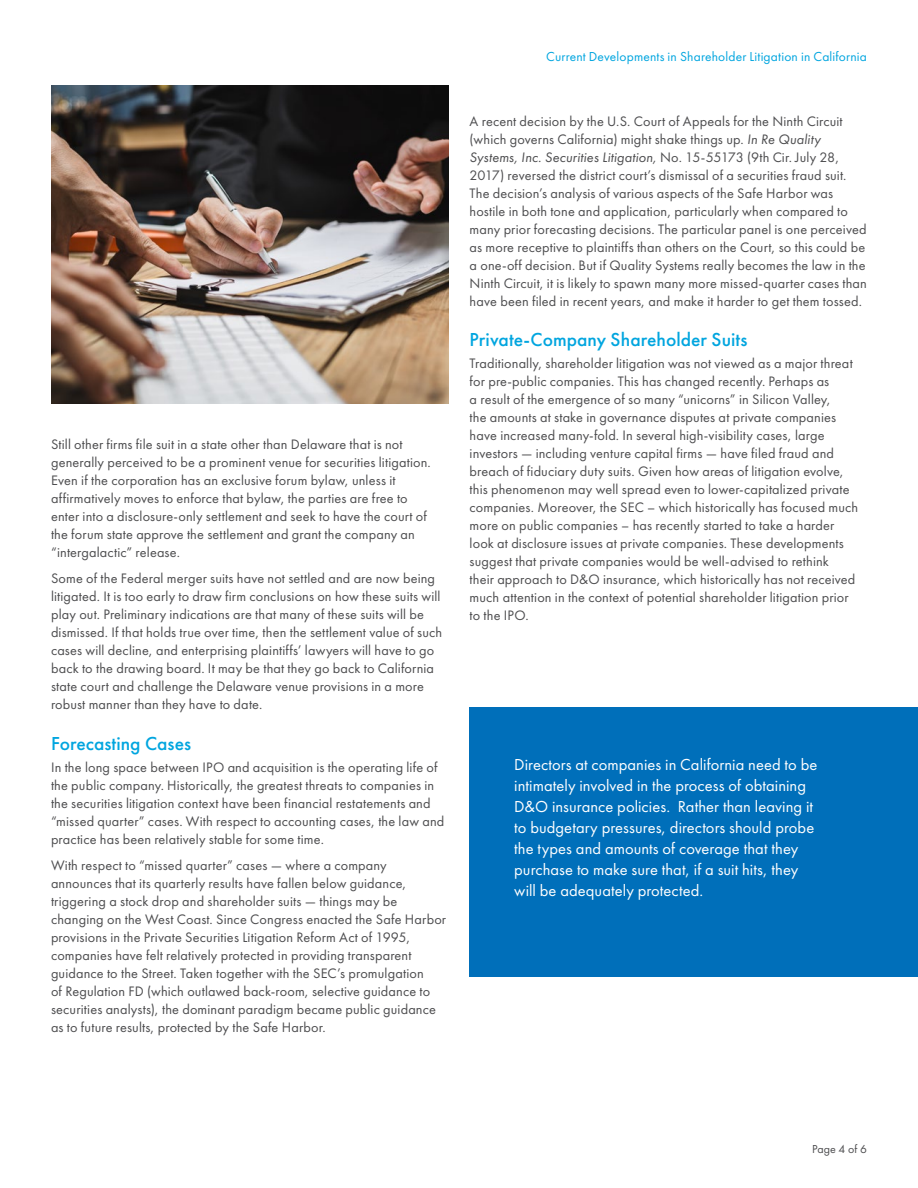
<style>
.page{position:relative;width:918px;height:1188px;background:#fff}
.page>*{position:absolute;margin:0;border:0;box-sizing:border-box;transform-origin:0 0}
.t1{font:500 19.5px "Futura PT";color:#00a5df}
.t2{font:16.5px/21px "Futura PT";letter-spacing:.005em;color:#fff}
.t3{font:14.25px/18px "Futura PT";letter-spacing:.01em;color:#4d4d4f}
.t4{font:13.5px "Futura PT";letter-spacing:.01em;color:#00a5df}
.t5{font:12px "Futura PT";color:#4d4d4f}
.s1{font-style:italic}
</style>
<div class="page">
<div style="left:470px;top:707px;width:448px;height:270px;background:#006fba"></div>
<img style="left:51px;top:85px;width:397px;height:319px">
<p class="t3" style="left:51px;top:435px;width:381px">Still other firms file suit in a state other than Delaware that is not generally perceived to be a prominent venue for securities litigation.<br>Even if the corporation has an exclusive forum bylaw, unless it affirmatively moves to enforce that bylaw, the parties are free to enter into a disclosure-only settlement and seek to have the court of the forum state approve the settlement and grant the company an “intergalactic” release.</p>
<p class="t3" style="left:51px;top:570px;width:393px">Some of the Federal merger suits have not settled and are now being litigated. It is too early to draw firm conclusions on how these suits will play out. Preliminary indications are that many of these suits will be dismissed. If that holds true over time, then the settlement value of such cases will decline, and enterprising plaintiffs’ lawyers will have to go back to the drawing board. It may be that they go back to California state court and challenge the Delaware venue provisions in a more robust manner than they have to date.</p>
<h1 class="t1" style="left:51px;top:732px;width:142px">Forecasting Cases</h1>
<p class="t3" style="left:51px;top:758px;width:395px">In the long space between IPO and acquisition is the operating life of the public company. Historically, the greatest threats to companies in the securities litigation context have been financial restatements and “missed quarter” cases. With respect to accounting cases, the law and practice has been relatively stable for some time.</p>
<p class="t3" style="left:51px;top:857px;width:397px">With respect to “missed quarter” cases — where a company announces that its quarterly results have fallen below guidance, triggering a stock drop and shareholder suits — things may be changing on the West Coast. Since Congress enacted the Safe Harbor provisions in the Private Securities Litigation Reform Act of 1995, companies have felt relatively protected in providing transparent guidance to the Street. Taken together with the SEC’s promulgation<br>of Regulation FD (which outlawed back-room, selective guidance to securities analysts), the dominant paradigm became public guidance as to future results, protected by the Safe Harbor.</p>
<p class="t4" style="left:546px;top:49px;width:322px">Current Developments in Shareholder Litigation in California</p>
<p class="t3" style="left:470px;top:112px;width:399px">A recent decision by the U.S. Court of Appeals for the Ninth Circuit (which governs California) might shake things up. <span class="s1">In Re Quality Systems, Inc. Securities Litigation,</span> No. 15-55173 (9th Cir. July 28, 2017) reversed the district court’s dismissal of a securities fraud suit.<br>The decision’s analysis of various aspects of the Safe Harbor was hostile in both tone and application, particularly when compared to many prior forecasting decisions. The particular panel is one perceived as more receptive to plaintiffs than others on the Court, so this could be a one-off decision. But if Quality Systems really becomes the law in the Ninth Circuit, it is likely to spawn many more missed-quarter cases than have been filed in recent years, and make it harder to get them tossed.</p>
<h1 class="t1" style="left:470px;top:328px;width:279px">Private-Company Shareholder Suits</h1>
<p class="t3" style="left:470px;top:355px;width:390px">Traditionally, shareholder litigation was not viewed as a major threat for pre-public companies. This has changed recently. Perhaps as<br>a result of the emergence of so many “unicorns” in Silicon Valley,<br>the amounts at stake in governance disputes at private companies have increased many-fold. In several high-visibility cases, large investors — including venture capital firms — have filed fraud and breach of fiduciary duty suits. Given how areas of litigation evolve, this phenomenon may well spread even to lower-capitalized private companies. Moreover, the SEC – which historically has focused much more on public companies – has recently started to take a harder look at disclosure issues at private companies. These developments suggest that private companies would be well-advised to rethink<br>their approach to D&amp;O insurance, which historically has not received much attention in the context of potential shareholder litigation prior to the IPO.</p>
<p class="t2" style="left:514px;top:754px;width:305px">Directors at companies in California need to be intimately involved in the process of obtaining D&amp;O insurance policies. Rather than leaving it to budgetary pressures, directors should probe the types and amounts of coverage that they purchase to make sure that, if a suit hits, they will be adequately protected.</p>
<p class="t5" style="left:812px;top:1142px;width:56px">Page 4 of 6</p>
</div>
